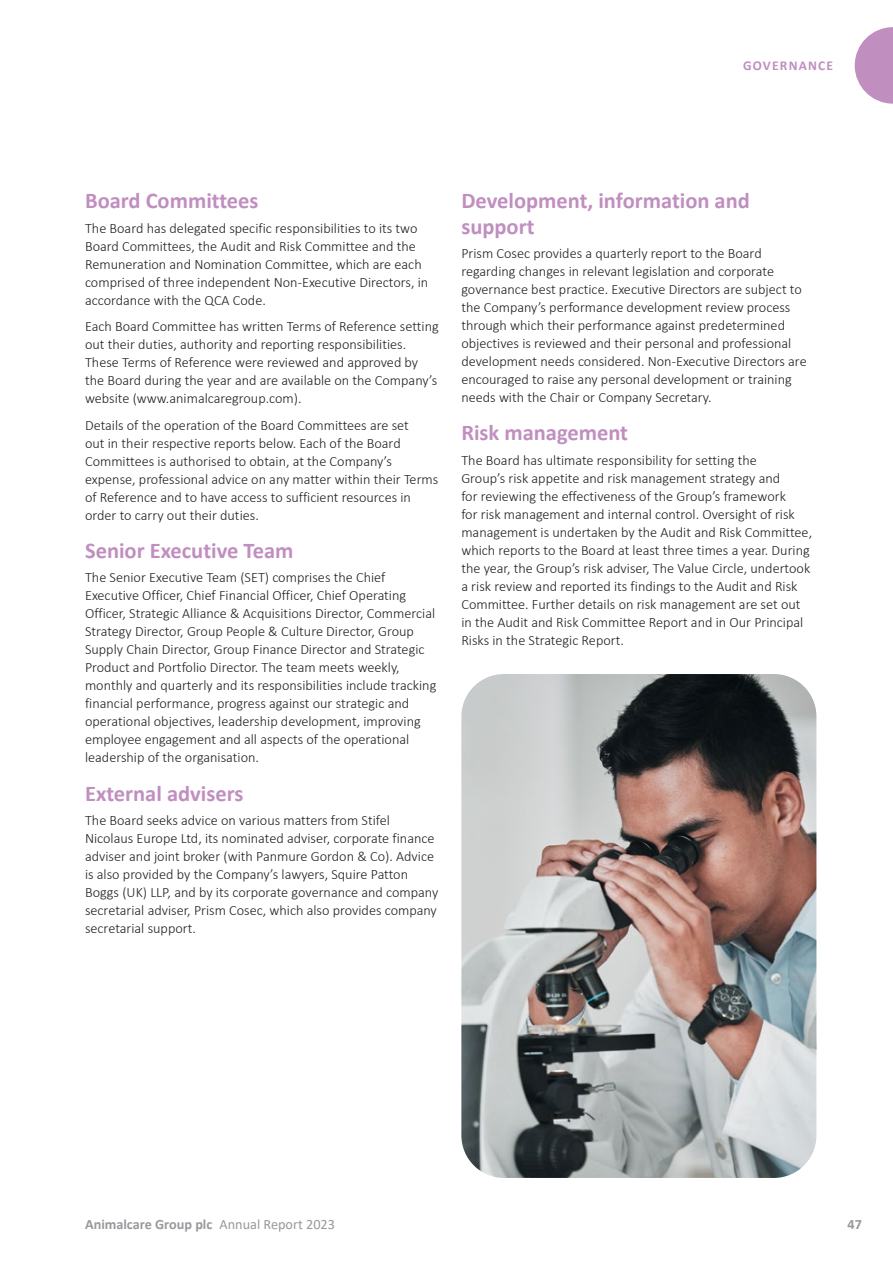
<style>
.page{position:relative;width:893px;height:1263px;background:#fff}
.page>*{position:absolute;margin:0;border:0;box-sizing:border-box;transform-origin:0 0}
.t1{font:700 22.5px/25.5px "Calibri";color:#c08fc0}
.t2{font:300 14.25px/18px "Calibri";color:#231f20}
.t3{font:700 14.25px "Calibri";color:#99999e}
.t4{font:700 13.5px "Calibri";letter-spacing:.09em;color:#c08fc0}
.s1{font-weight:400}
</style>
<div class="page">
<img style="left:461px;top:674px;width:355px;height:504px">
<svg style="left:855px;top:27px;width:38px;height:77px"></svg>
<p class="t4" style="left:743px;top:56px;width:92px">GOVERNANCE</p>
<h1 class="t1" style="left:85px;top:188px;width:175px">Board Committees</h1>
<p class="t2" style="left:85px;top:219px;width:345px">The Board has delegated specific responsibilities to its two Board Committees, the Audit and Risk Committee and the Remuneration and Nomination Committee, which are each comprised of three independent Non-Executive Directors, in accordance with the QCA Code.</p>
<p class="t2" style="left:85px;top:317px;width:355px">Each Board Committee has written Terms of Reference setting out their duties, authority and reporting responsibilities.<br>These Terms of Reference were reviewed and approved by the Board during the year and are available on the Company’s website (www.animalcaregroup.com).</p>
<p class="t2" style="left:85px;top:416px;width:355px">Details of the operation of the Board Committees are set<br>out in their respective reports below. Each of the Board Committees is authorised to obtain, at the Company’s expense, professional advice on any matter within their Terms of Reference and to have access to sufficient resources in order to carry out their duties.</p>
<h1 class="t1" style="left:85px;top:537px;width:210px">Senior Executive Team</h1>
<p class="t2" style="left:85px;top:568px;width:353px">The Senior Executive Team (SET) comprises the Chief Executive Officer, Chief Financial Officer, Chief Operating Officer, Strategic Alliance &amp; Acquisitions Director, Commercial Strategy Director, Group People &amp; Culture Director, Group Supply Chain Director, Group Finance Director and Strategic Product and Portfolio Director. The team meets weekly, monthly and quarterly and its responsibilities include tracking financial performance, progress against our strategic and operational objectives, leadership development, improving employee engagement and all aspects of the operational leadership of the organisation.</p>
<h1 class="t1" style="left:85px;top:780px;width:160px">External advisers</h1>
<p class="t2" style="left:85px;top:811px;width:355px">The Board seeks advice on various matters from Stifel Nicolaus Europe Ltd, its nominated adviser, corporate finance adviser and joint broker (with Panmure Gordon &amp; Co). Advice is also provided by the Company’s lawyers, Squire Patton Boggs (UK) LLP, and by its corporate governance and company secretarial adviser, Prism Cosec, which also provides company secretarial support.</p>
<h1 class="t1" style="left:461px;top:188px;width:290px">Development, information and support</h1>
<p class="t2" style="left:461px;top:244px;width:347px">Prism Cosec provides a quarterly report to the Board regarding changes in relevant legislation and corporate governance best practice. Executive Directors are subject to the Company’s performance development review process through which their performance against predetermined objectives is reviewed and their personal and professional development needs considered. Non-Executive Directors are encouraged to raise any personal development or training needs with the Chair or Company Secretary.</p>
<h1 class="t1" style="left:461px;top:420px;width:168px">Risk management</h1>
<p class="t2" style="left:461px;top:451px;width:352px">The Board has ultimate responsibility for setting the<br>Group’s risk appetite and risk management strategy and<br>for reviewing the effectiveness of the Group’s framework<br>for risk management and internal control. Oversight of risk management is undertaken by the Audit and Risk Committee, which reports to the Board at least three times a year. During the year, the Group’s risk adviser, The Value Circle, undertook a risk review and reported its findings to the Audit and Risk Committee. Further details on risk management are set out in the Audit and Risk Committee Report and in Our Principal Risks in the Strategic Report.</p>
<p class="t3" style="left:85px;top:1214px;width:251px">Animalcare Group plc <span class="s1">Annual Report 2023</span></p>
<p class="t3" style="left:847px;top:1214px;width:16px">47</p>
</div>
